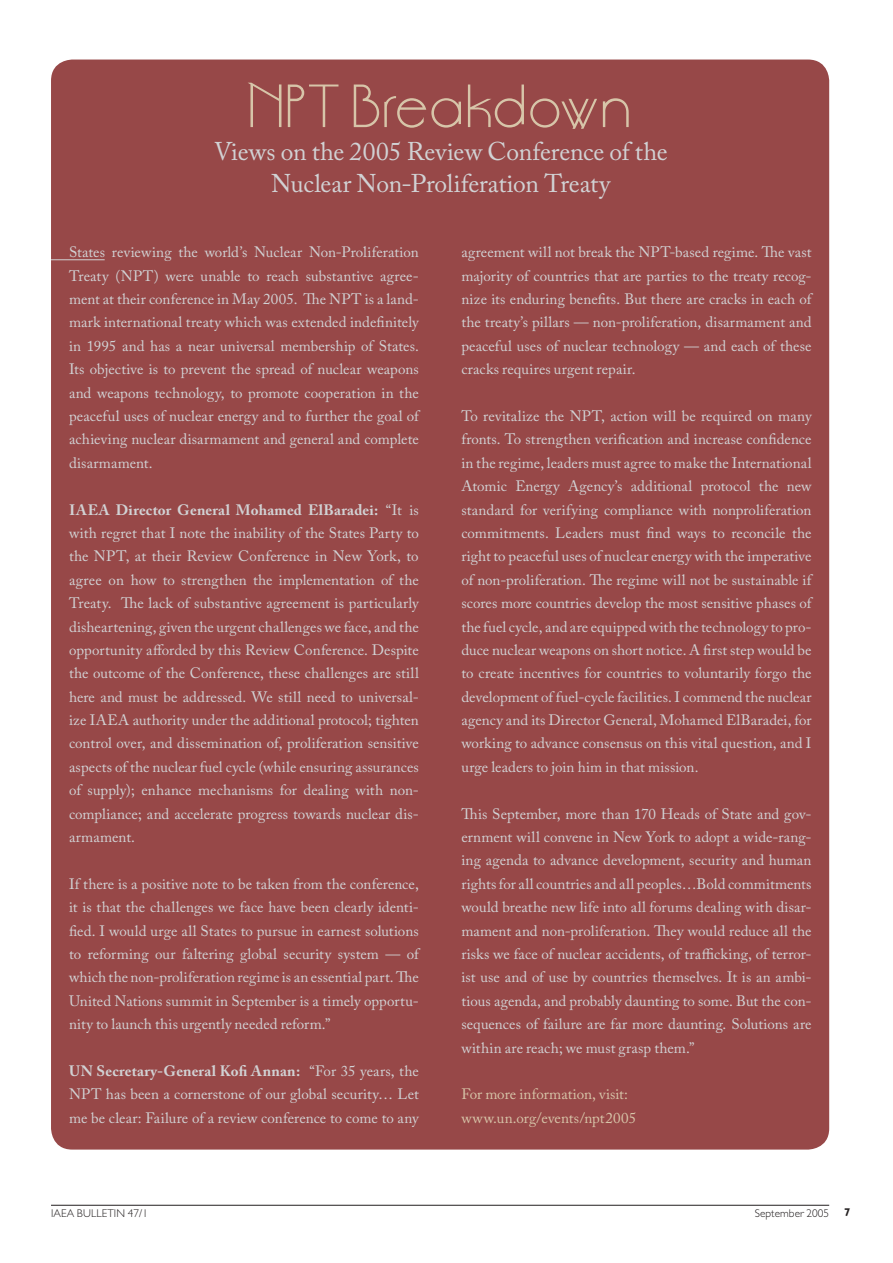
<style>
.page{position:relative;width:893px;height:1263px;background:#fff}
.page>*{position:absolute;margin:0;border:0;box-sizing:border-box;transform-origin:0 0}
.t1{font:54px "Aase Font";color:#d7c5a9}
.t2{font:25.5px/31.5px "Adobe Caslon Pro";letter-spacing:-.01em;color:#d1d2d4;text-align:center}
.t3{font:15px/23.4px "Adobe Caslon Pro";letter-spacing:.005em;color:#d1d2d4;text-align:justify}
.t4{font:15px/23.4px "Adobe Caslon Pro";letter-spacing:.005em;color:#d7c5a9}
.t5{font:300 11.25px "Gill Sans";letter-spacing:.01em;color:#231f20}
.t6{font:700 11.25px "Gill Sans";color:#231f20}
.s1{font-weight:700}
</style>
<div class="page">
<hr style="left:51px;top:1205px;width:778px;height:1px;background:#231f20">
<div style="left:51px;top:60px;width:778px;height:1089px;background:#974848"></div>
<hr style="left:51px;top:259px;width:54px;height:1px;background:#d1d2d4">
<h1 class="t1" style="left:247px;top:74px;width:386px">NPT Breakdown</h1>
<h2 class="t2" style="left:214px;top:136px;width:455px">Views on the 2005 Review Conference of the<br>Nuclear Non-Proliferation Treaty</h2>
<p class="t3" style="left:69px;top:240px;width:351px">States reviewing the world’s Nuclear Non-Proliferation Treaty (NPT) were unable to reach substantive agree&shy;ment at their conference in May 2005. The NPT is a land&shy;mark international treaty which was extended indefinitely in 1995 and has a near universal membership of States.<br>Its objective is to prevent the spread of nuclear weapons and weapons technology, to promote cooperation in the peaceful uses of nuclear energy and to further the goal of achieving nuclear disarmament and general and complete disarmament.</p>
<p class="t3" style="left:69px;top:498px;width:351px"><span class="s1">IAEA Director General Mohamed ElBaradei:</span> “It is with regret that I note the inability of the States Party to the NPT, at their Review Conference in New York, to agree on how to strengthen the implementation of the Treaty. The lack of substantive agreement is particularly disheartening, given the urgent challenges we face, and the opportunity afforded by this Review Conference. Despite the outcome of the Conference, these challenges are still here and must be addressed. We still need to universal&shy;ize IAEA authority under the additional protocol; tighten control over, and dissemination of, proliferation sensitive aspects of the nuclear fuel cycle (while ensuring assurances of supply); enhance mechanisms for dealing with non&shy;compliance; and accelerate progress towards nuclear dis&shy;armament.</p>
<p class="t3" style="left:69px;top:872px;width:351px">If there is a positive note to be taken from the conference, it is that the challenges we face have been clearly identi&shy;fied. I would urge all States to pursue in earnest solutions to reforming our faltering global security system — of which the non-proliferation regime is an essential part. The United Nations summit in September is a timely opportu&shy;nity to launch this urgently needed reform.”</p>
<p class="t3" style="left:69px;top:1059px;width:351px"><span class="s1">UN Secretary-General Kofi Annan:</span> “For 35 years, the NPT has been a cornerstone of our global security… Let me be clear: Failure of a review conference to come to any</p>
<p class="t3" style="left:461px;top:240px;width:352px">agreement will not break the NPT-based regime. The vast majority of countries that are parties to the treaty recog&shy;nize its enduring benefits. But there are cracks in each of the treaty’s pillars — non-proliferation, disarmament and peaceful uses of nuclear technology — and each of these cracks requires urgent repair.</p>
<p class="t3" style="left:461px;top:404px;width:352px">To revitalize the NPT, action will be required on many fronts. To strengthen verification and increase confidence in the regime, leaders must agree to make the International Atomic Energy Agency’s additional protocol the new standard for verifying compliance with nonproliferation commitments. Leaders must find ways to reconcile the right to peaceful uses of nuclear energy with the imperative of non-proliferation. The regime will not be sustainable if scores more countries develop the most sensitive phases of the fuel cycle, and are equipped with the technology to pro&shy;duce nuclear weapons on short notice. A first step would be to create incentives for countries to voluntarily forgo the development of fuel-cycle facilities. I commend the nuclear agency and its Director General, Mohamed ElBaradei, for working to advance consensus on this vital question, and I urge leaders to join him in that mission.</p>
<p class="t3" style="left:461px;top:802px;width:352px">This September, more than 170 Heads of State and gov&shy;ernment will convene in New York to adopt a wide-rang&shy;ing agenda to advance development, security and human rights for all countries and all peoples…Bold commitments would breathe new life into all forums dealing with disar&shy;mament and non-proliferation. They would reduce all the risks we face of nuclear accidents, of trafficking, of terror&shy;ist use and of use by countries themselves. It is an ambi&shy;tious agenda, and probably daunting to some. But the con&shy;sequences of failure are far more daunting. Solutions are within are reach; we must grasp them.”</p>
<p class="t4" style="left:461px;top:1082px;width:176px">For more information, visit: www.un.org/events/npt2005</p>
<p class="t5" style="left:51px;top:1207px;width:99px">IAEA BULLETIN 47/1</p>
<p class="t5" style="left:755px;top:1207px;width:76px">September 2005</p>
<p class="t6" style="left:844px;top:1206px;width:8px">7</p>
</div>
